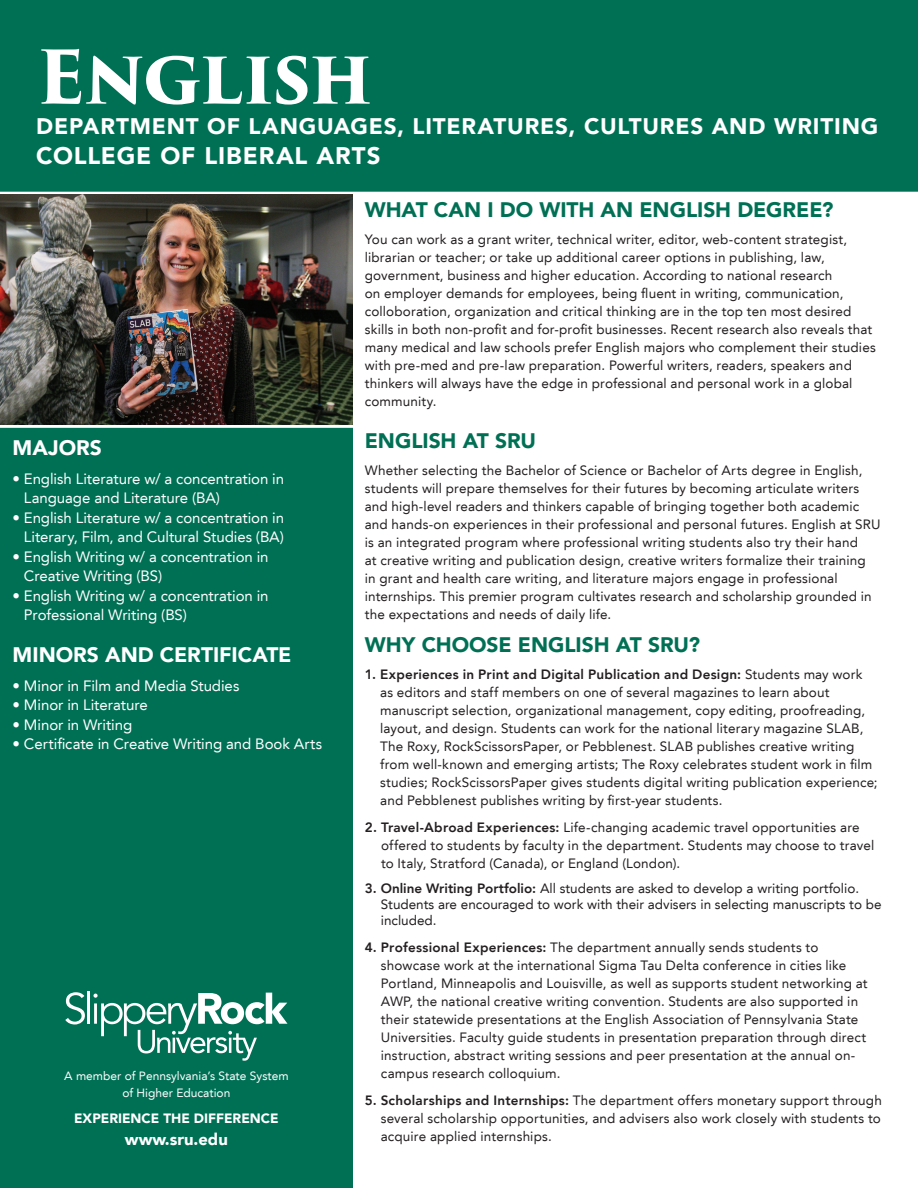
<style>
.page{position:relative;width:918px;height:1188px;background:#fff}
.page>*{position:absolute;margin:0;border:0;box-sizing:border-box;transform-origin:0 0}
.Department_Name_60_6{font:700 72px "Trajan Pro 3";letter-spacing:-.025em;color:#fff}
.Department_Name_60_6-2{font:900 24px "Avenir LT";letter-spacing:.035em;color:#fff}
.Department_Name_60_6-3{font:900 22.5px "Avenir LT";letter-spacing:.035em;color:#fff}
.Department_at_SRU{font:900 21px "Avenir LT";letter-spacing:-.005em;color:#007055}
.What_Can_I_do_With{font:900 21px "Avenir LT";color:#007055}
.Minors___Certificat{font:900 21px "Avenir LT";color:#fff}
.Majors__Headline_14{font:900 21px "Avenir LT";color:#fff}
.t1{font:900 16.5px "Avenir LT";color:#fff}
.Majors__Bulleted_Li{font:15px/19.5px "Avenir LT";letter-spacing:-.005em;color:#fff}
.Minors___Certificat-2{font:15px "Avenir LT";letter-spacing:-.005em;color:#fff}
.Why_Choose_SRU__Bul{font:13.5px/18px "Avenir LT";letter-spacing:.01em;color:#231f20}
.What_Can_I_do_With-2{font:13.5px/18px "Avenir LT";letter-spacing:.01em;color:#231f20}
.Department_at_SRU-2{font:13.5px/18px "Avenir LT";letter-spacing:.01em;color:#231f20}
.t2{font:900 13.5px "Avenir LT";color:#fff}
.t3{font:12px/16.5px "Avenir LT";color:#fff;text-align:center}
.s1{font-weight:800}
</style>
<div class="page">
<div style="left:0;top:0;width:918px;height:192px;background:#007055"></div>
<div style="left:0;top:163px;width:353px;height:1025px;background:#007055"></div>
<hr style="left:0;top:192px;width:918px;height:3px;background:#fff">
<hr style="left:0;top:425px;width:362px;height:3px;background:#fff">
<svg style="left:65px;top:992px;width:20px;height:33px"></svg>
<hr style="left:87px;top:991px;width:3px;height:33px;background:#fff">
<svg style="left:93px;top:993px;width:195px;height:68px"></svg>
<img style="left:0;top:194px;width:353px;height:230px">
<p class="Department_Name_60_6" style="left:36px;top:24px;width:338px">English</p>
<p class="Department_Name_60_6-3" style="left:36px;top:112px;width:844px">DEPARTMENT OF LANGUAGES, LITERATURES, CULTURES AND WRITING</p>
<p class="Department_Name_60_6-2" style="left:36px;top:141px;width:346px">COLLEGE OF LIBERAL ARTS</p>
<p class="Majors__Headline_14" style="left:13px;top:435px;width:91px">MAJORS</p>
<p class="Majors__Bulleted_Li" style="left:24px;top:469px;width:262px;text-indent:-11px">• English Literature w/ a concentration in<br>Language and Literature (BA)</p>
<p class="Majors__Bulleted_Li" style="left:13px;top:508px;width:273px;text-align:right">• English Literature w/ a concentration in<br>Literary, Film, and Cultural Studies (BA)</p>
<p class="Majors__Bulleted_Li" style="left:24px;top:547px;width:246px;text-indent:-11px">• English Writing w/ a concentration in<br>Creative Writing (BS)</p>
<p class="Majors__Bulleted_Li" style="left:24px;top:586px;width:246px;text-indent:-11px">• English Writing w/ a concentration in<br>Professional Writing (BS)</p>
<p class="Minors___Certificat" style="left:13px;top:642px;width:280px">MINORS AND CERTIFICATE</p>
<p class="Minors___Certificat-2" style="left:13px;top:677px;width:228px">• Minor in Film and Media Studies</p>
<p class="Minors___Certificat-2" style="left:13px;top:696px;width:137px">• Minor in Literature</p>
<p class="Minors___Certificat-2" style="left:13px;top:716px;width:121px">• Minor in Writing</p>
<p class="Minors___Certificat-2" style="left:13px;top:735px;width:311px">• Certificate in Creative Writing and Book Arts</p>
<p class="t3" style="left:64px;top:1068px;width:226px">A member of Pennsylvania’s State System of Higher Education</p>
<p class="t2" style="left:74px;top:1110px;width:206px">EXPERIENCE THE DIFFERENCE</p>
<p class="t1" style="left:125px;top:1130px;width:104px">www.sru.edu</p>
<p class="What_Can_I_do_With" style="left:365px;top:197px;width:470px">WHAT CAN I DO WITH AN ENGLISH DEGREE?</p>
<p class="What_Can_I_do_With-2" style="left:365px;top:230px;width:513px">You can work as a grant writer, technical writer, editor, web-content strategist, librarian or teacher; or take up additional career options in publishing, law, government, business and higher education. According to national research<br>on employer demands for employees, being fluent in writing, communication, colloboration, organization and critical thinking are in the top ten most desired skills in both non-profit and for-profit businesses. Recent research also reveals that many medical and law schools prefer English majors who complement their studies with pre-med and pre-law preparation. Powerful writers, readers, speakers and thinkers will always have the edge in professional and personal work in a global community.</p>
<p class="Department_at_SRU" style="left:365px;top:428px;width:173px">ENGLISH AT SRU</p>
<p class="Department_at_SRU-2" style="left:365px;top:461px;width:517px">Whether selecting the Bachelor of Science or Bachelor of Arts degree in English, students will prepare themselves for their futures by becoming articulate writers and high-level readers and thinkers capable of bringing together both academic and hands-on experiences in their professional and personal futures. English at SRU is an integrated program where professional writing students also try their hand<br>at creative writing and publication design, creative writers formalize their training<br>in grant and health care writing, and literature majors engage in professional internships. This premier program cultivates research and scholarship grounded in the expectations and needs of daily life.</p>
<p class="Department_at_SRU" style="left:365px;top:632px;width:337px">WHY CHOOSE ENGLISH AT SRU?</p>
<p class="Why_Choose_SRU__Bul" style="left:380px;top:665px;width:499px;text-indent:-15px"><span class="s1">1. Experiences in Print and Digital Publication and Design:</span> Students may work as editors and staff members on one of several magazines to learn about manuscript selection, organizational management, copy editing, proofreading, layout, and design. Students can work for the national literary magazine SLAB, The Roxy, RockScissorsPaper, or Pebblenest. SLAB publishes creative writing from well-known and emerging artists; The Roxy celebrates student work in film studies; RockScissorsPaper gives students digital writing publication experience; and Pebblenest publishes writing by first-year students.</p>
<p class="Why_Choose_SRU__Bul" style="left:381px;top:818px;width:495px;text-indent:-16px"><span class="s1">2. Travel-Abroad Experiences:</span> Life-changing academic travel opportunities are offered to students by faculty in the department. Students may choose to travel to Italy, Stratford (Canada), or England (London).</p>
<p class="Why_Choose_SRU__Bul" style="left:381px;top:880px;width:502px;line-height:16.2px;text-indent:-16px"><span class="s1">3. Online Writing Portfolio:</span> All students are asked to develop a writing portfolio.<br>Students are encouraged to work with their advisers in selecting manuscripts to be included.</p>
<p class="Why_Choose_SRU__Bul" style="left:381px;top:939px;width:488px;text-indent:-16px"><span class="s1">4. Professional Experiences:</span> The department annually sends students to showcase work at the international Sigma Tau Delta conference in cities like Portland, Minneapolis and Louisville, as well as supports student networking at AWP, the national creative writing convention. Students are also supported in their statewide presentations at the English Association of Pennsylvania State Universities. Faculty guide students in presentation preparation through direct instruction, abstract writing sessions and peer presentation at the annual on&shy;campus research colloquium.</p>
<p class="Why_Choose_SRU__Bul" style="left:381px;top:1092px;width:503px;text-align:justify;text-indent:-16px"><span class="s1">5. Scholarships and Internships:</span> The department offers monetary support through several scholarship opportunities, and advisers also work closely with students to acquire applied internships.</p>
</div>
